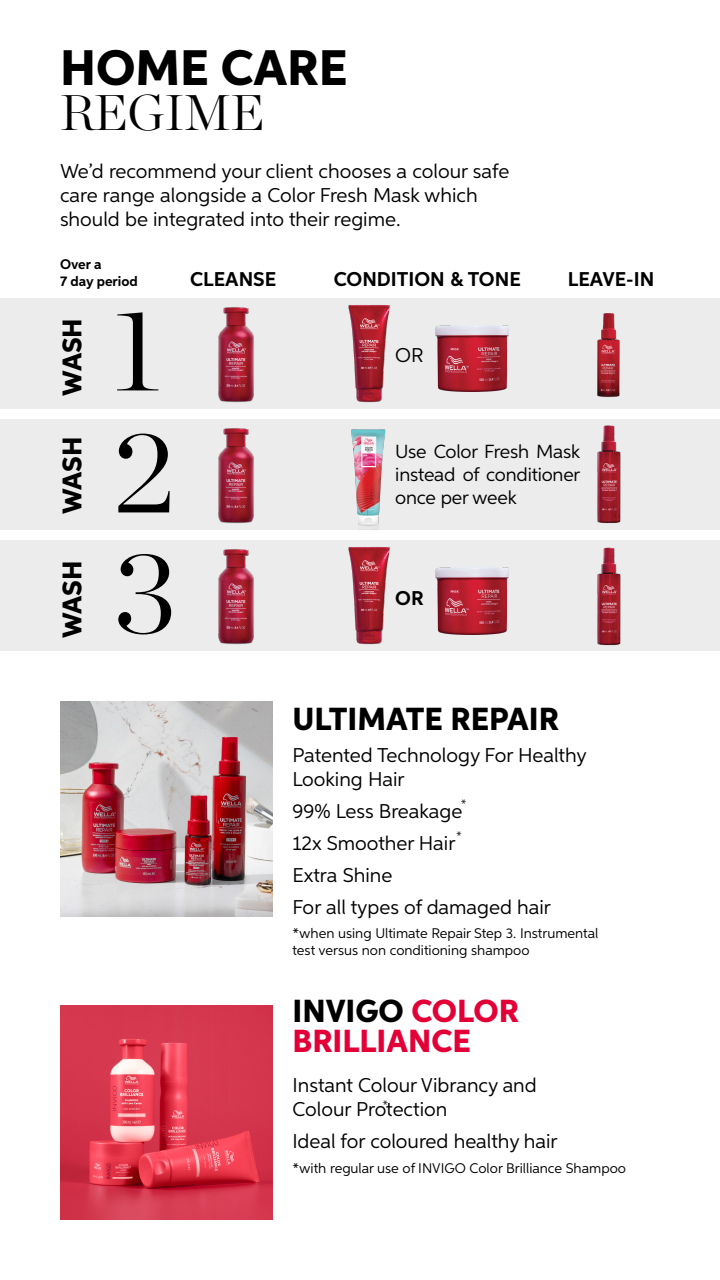
<style>
.page{position:relative;width:720px;height:1280px;background:#fff}
.page>*{position:absolute;margin:0;border:0;box-sizing:border-box;transform-origin:0 0}
.t1{font:300 117px "Chronicle Display";color:#000}
.t2{font:800 50px/45px "Aspira";color:#000}
.t3{font:800 32px/30px "Aspira";color:#e20037}
.t4{font:800 32px "Aspira";color:#000}
.t5{font:800 27px "Aspira";letter-spacing:-.01em;color:#000}
.t6{font:20px/24px "Aspira";color:#000}
.t7{font:700 20px "Aspira";color:#000}
.t8{font:19px/22.8px "Aspira";letter-spacing:-.01em;color:#000;text-align:justify}
.t9{font:14px/16.8px "Aspira";color:#000}
.t10{font:700 14px "Aspira";color:#000}
.t11{font:12px "Aspira";color:#231f20}
.s1{font-family:"Chronicle Display";font-weight:300}
.s2{color:#000}
</style>
<div class="page">
<img style="left:60px;top:1005px;width:212px;height:215px">
<img style="left:60px;top:701px;width:212px;height:215px">
<div style="left:0;top:298px;width:720px;height:111px;background:#ececed"></div>
<img style="left:218px;top:307px;width:36px;height:96px">
<img style="left:348px;top:305px;width:42px;height:98px">
<img style="left:597px;top:313px;width:23px;height:84px">
<img style="left:435px;top:325px;width:73px;height:67px">
<div style="left:0;top:541px;width:720px;height:110px;background:#ececed"></div>
<img style="left:218px;top:549px;width:36px;height:96px">
<img style="left:348px;top:547px;width:42px;height:98px">
<img style="left:435px;top:568px;width:73px;height:66px">
<div style="left:0;top:419px;width:720px;height:111px;background:#ececed"></div>
<img style="left:218px;top:428px;width:36px;height:96px">
<img style="left:351px;top:429px;width:35px;height:101px">
<img style="left:597px;top:425px;width:24px;height:99px">
<img style="left:597px;top:547px;width:24px;height:99px">
<p class="t2" style="left:60px;top:46px;width:289px">HOME CARE<br><span class="s1">REGIME</span></p>
<p class="t6" style="left:60px;top:159px;width:451px">We’d recommend your client chooses a colour safe care range alongside a Color Fresh Mask which should be integrated into their regime.</p>
<p class="t10" style="left:60px;top:256px;width:43px">Over a</p>
<p class="t10" style="left:60px;top:272px;width:79px">7 day period</p>
<p class="t5" style="left:56px;top:396px;width:79px;rotate:-90deg">WASH</p>
<p class="t5" style="left:56px;top:514px;width:79px;rotate:-90deg">WASH</p>
<p class="t5" style="left:56px;top:638px;width:79px;rotate:-90deg">WASH</p>
<p class="t1" style="left:113px;top:260px;width:49px">1</p>
<p class="t1" style="left:113px;top:382px;width:64px">2</p>
<p class="t1" style="left:113px;top:503px;width:65px">3</p>
<p class="t7" style="left:190px;top:267px;width:88px">CLEANSE</p>
<p class="t7" style="left:334px;top:267px;width:189px">CONDITION &amp; TONE</p>
<p class="t7" style="left:568px;top:267px;width:88px">LEAVE-IN</p>
<p class="t6" style="left:395px;top:343px;width:30px">OR</p>
<p class="t8" style="left:395px;top:440px;width:186px">Use Color Fresh Mask instead of conditioner once per week</p>
<p class="t7" style="left:395px;top:586px;width:30px">OR</p>
<p class="t4" style="left:292px;top:699px;width:268px">ULTIMATE REPAIR</p>
<p class="t6" style="left:292px;top:743px;width:296px">Patented Technology For Healthy</p>
<p class="t6" style="left:292px;top:767px;width:114px">Looking Hair</p>
<p class="t6" style="left:292px;top:799px;width:171px">99% Less Breakage</p>
<p class="t6" style="left:292px;top:831px;width:164px">12x Smoother Hair</p>
<p class="t6" style="left:292px;top:863px;width:101px">Extra Shine</p>
<p class="t6" style="left:292px;top:895px;width:260px">For all types of damaged hair</p>
<p class="t9" style="left:292px;top:925px;width:307px">*when using Ultimate Repair Step 3. Instrumental test versus non conditioning shampoo</p>
<p class="t11" style="left:461px;top:797px;width:7px">*</p>
<p class="t11" style="left:456px;top:829px;width:7px">*</p>
<p class="t3" style="left:292px;top:997px;width:228px"><span class="s2">INVIGO</span> COLOR<br>BRILLIANCE</p>
<p class="t6" style="left:292px;top:1073px;width:246px">Instant Colour Vibrancy and<br>Colour Protection</p>
<p class="t6" style="left:292px;top:1129px;width:267px">Ideal for coloured healthy hair</p>
<p class="t9" style="left:292px;top:1160px;width:335px">*with regular use of INVIGO Color Brilliance Shampoo</p>
<p class="t11" style="left:382px;top:1097px;width:7px">*</p>
</div>
